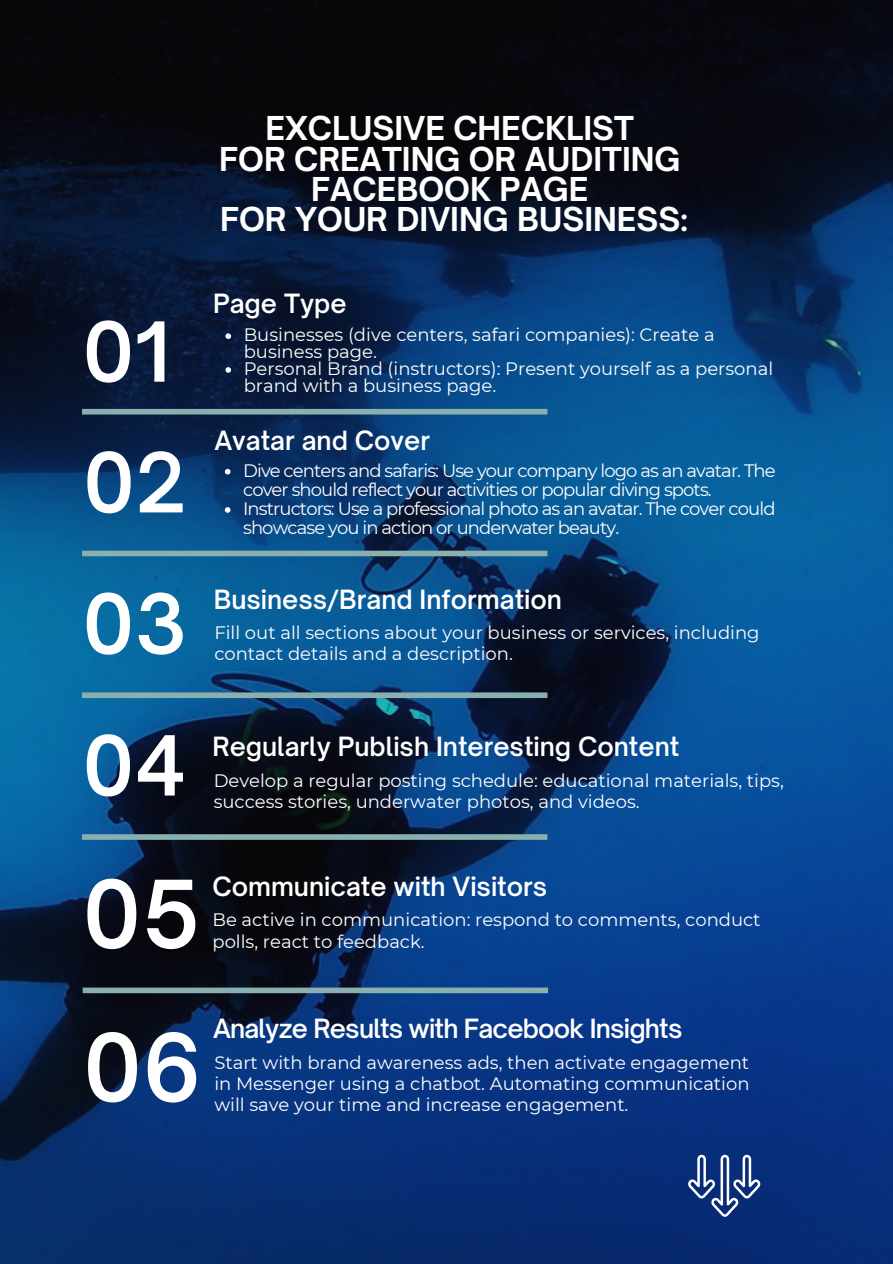
<style>
.page{position:relative;width:893px;height:1264px;background:#fff}
.page>*{position:absolute;margin:0;border:0;box-sizing:border-box;transform-origin:0 0}
.t1{font:600 89.55px "Open Sauce One";color:#fff}
.t2{font:600 79.05px "Open Sauce One";color:#fff}
.t3{font:700 31.5px/30.3px "Open Sauce One";color:#fff;text-align:center}
.t4{font:600 25.35px "Open Sauce One";color:#fff}
.t5{font:600 25.35px "Open Sauce One";letter-spacing:-.03em;color:#fff}
.t6{font:18px/21.3px "Montserrat";color:#fff}
.t7{font:18px/19.2px "Montserrat";letter-spacing:-.05em;color:#fff}
</style>
<div class="page">
<img style="left:0;top:0;width:892px;height:1263px">
<div style="left:82px;top:409px;width:465px;height:5px;background:#89afaf"></div>
<div style="left:82px;top:550px;width:465px;height:6px;background:#89afaf"></div>
<div style="left:82px;top:692px;width:465px;height:6px;background:#89afaf"></div>
<div style="left:82px;top:834px;width:465px;height:5px;background:#89afaf"></div>
<div style="left:83px;top:987px;width:465px;height:6px;background:#89afaf"></div>
<svg style="left:687px;top:1154px;width:73px;height:62px"></svg>
<svg style="left:225px;top:333px;width:6px;height:6px"></svg>
<svg style="left:225px;top:367px;width:6px;height:6px"></svg>
<svg style="left:225px;top:469px;width:5px;height:5px"></svg>
<svg style="left:225px;top:507px;width:5px;height:6px"></svg>
<p class="t3" style="left:219px;top:113px;width:470px">EXCLUSIVE CHECKLIST<br>FOR CREATING OR AUDITING<br>FACEBOOK PAGE<br>FOR YOUR DIVING BUSINESS:</p>
<p class="t4" style="left:213px;top:287px;width:135px">Page Type</p>
<h1 class="t2" style="left:82px;top:302px;width:89px">01</h1>
<p class="t6" style="left:244px;top:326px;width:472px;line-height:16.8px">Businesses (dive centers, safari companies): Create a business page.</p>
<h2 class="t6" style="left:244px;top:360px;width:531px;line-height:16.8px">Personal Brand (instructors): Present yourself as a personal brand with a business page.</h2>
<p class="t2" style="left:83px;top:433px;width:105px">02</p>
<p class="t4" style="left:214px;top:425px;width:217px">Avatar and Cover</p>
<p class="t7" style="left:243px;top:460px;width:534px">Dive centers and safaris: Use your company logo as an avatar. The cover should reflect your activities or popular diving spots.</p>
<p class="t7" style="left:243px;top:499px;width:534px">Instructors: Use a professional photo as an avatar. The cover could showcase you in action or underwater beauty.</p>
<p class="t2" style="left:82px;top:574px;width:106px">03</p>
<h2 class="t4" style="left:214px;top:583px;width:350px">Business/Brand Information</h2>
<h2 class="t6" style="left:214px;top:621px;width:546px">Fill out all sections about your business or services, including contact details and a description.</h2>
<p class="t2" style="left:82px;top:716px;width:106px">04</p>
<h2 class="t4" style="left:212px;top:730px;width:468px">Regularly Publish Interesting Content</h2>
<p class="t6" style="left:214px;top:770px;width:571px">Develop a regular posting schedule: educational materials, tips, success stories, underwater photos, and videos.</p>
<p class="t1" style="left:82px;top:858px;width:120px">05</p>
<h2 class="t4" style="left:212px;top:871px;width:336px">Communicate with Visitors</h2>
<p class="t6" style="left:212px;top:909px;width:549px">Be active in communication: respond to comments, conduct polls, react to feedback.</p>
<p class="t1" style="left:83px;top:1011px;width:120px">06</p>
<h2 class="t5" style="left:213px;top:1013px;width:471px">Analyze Results with Facebook Insights</h2>
<p class="t6" style="left:214px;top:1051px;width:536px;text-align:justify">Start with brand awareness ads, then activate engagement in Messenger using a chatbot. Automating communication will save your time and increase engagement.</p>
</div>
